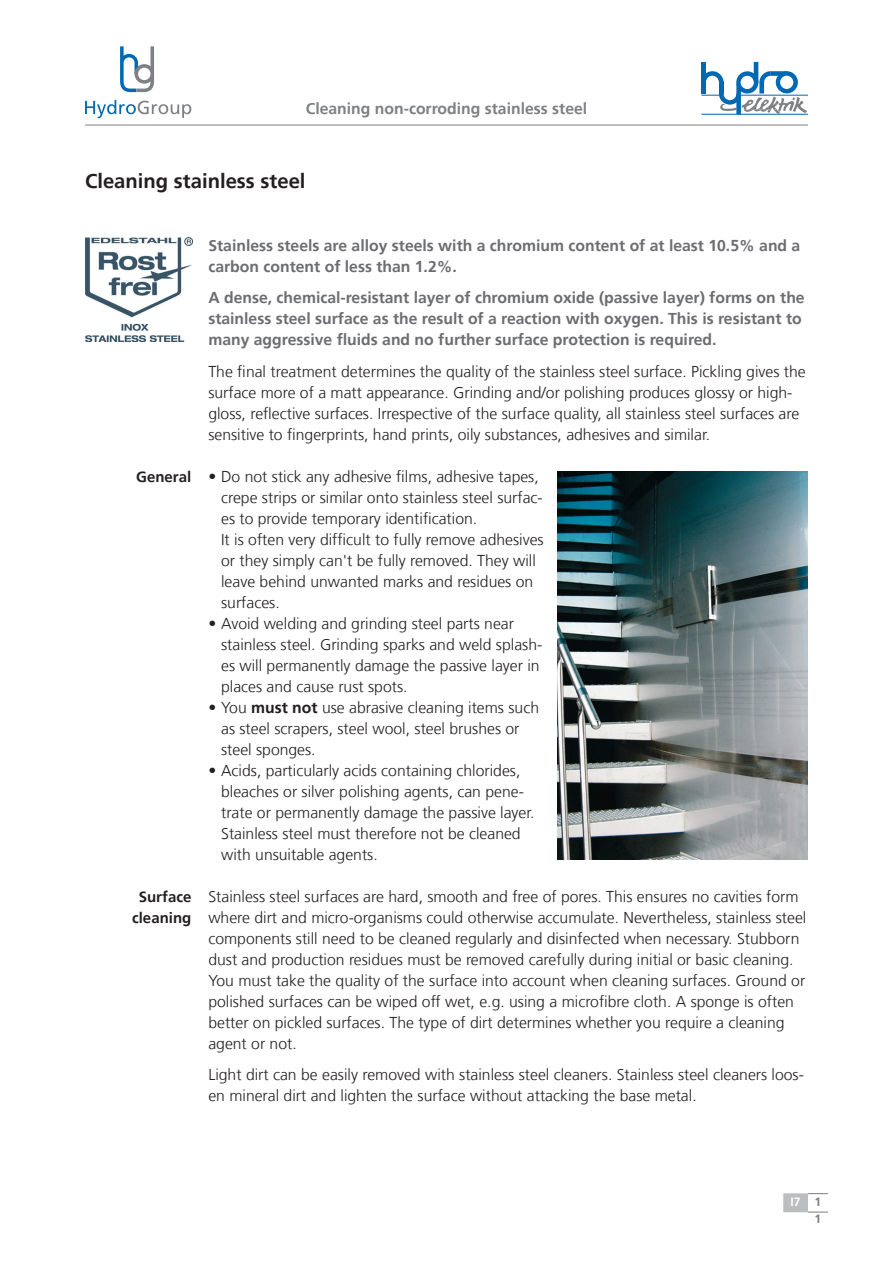
<style>
.page{position:relative;width:893px;height:1263px;background:#fff}
.page>*{position:absolute;margin:0;border:0;box-sizing:border-box;transform-origin:0 0}
.t1{font:700 20.25px "Frutiger";color:#231f20}
.t2{font:300 15.75px/21px "Frutiger";color:#231f20}
.t3{font:700 15.75px/21px "Frutiger";color:#6c6d70}
.t4{font:700 15.75px "Frutiger";color:#7e8083}
.t5{font:700 15px/21px "Frutiger";color:#231f20;text-align:center}
.t6{font:700 12px "Frutiger";color:#fff}
.t7{font:700 12px "Frutiger";color:#7e8083}
.s1{font-weight:700}
.s2{color:#7e8083}
</style>
<div class="page">
<svg style="left:85px;top:100px;width:106px;height:18px"></svg>
<svg style="left:120px;top:46px;width:34px;height:46px"></svg>
<div style="left:783px;top:1193px;width:25px;height:19px;background:#bcbdc0;border:2px solid #bcbdc0"></div>
<svg style="left:808px;top:1212px;width:20px;height:1px"></svg>
<svg style="left:808px;top:1193px;width:20px;height:1px"></svg>
<svg style="left:701px;top:62px;width:106px;height:52px"></svg>
<hr style="left:741px;top:95px;width:67px;height:1px;background:#0168b3">
<hr style="left:701px;top:114px;width:107px;height:1px;background:#0168b3">
<hr style="left:85px;top:125px;width:723px;height:1px;background:#7e8083">
<img style="left:558px;top:471px;width:250px;height:389px">
<img style="left:85px;top:237px;width:107px;height:105px">
<p class="t4" style="left:306px;top:99px;width:283px">Cleaning non-corroding stainless steel</p>
<p class="t1" style="left:85px;top:169px;width:222px">Cleaning stainless steel</p>
<p class="t5" style="left:136px;top:466px;width:57px">General</p>
<p class="t5" style="left:132px;top:886px;width:61px">Surface cleaning</p>
<p class="t3" style="left:208px;top:235px;width:593px">Stainless steels are alloy steels with a chromium content of at least 10.5% and a carbon content of less than 1.2%.</p>
<p class="t3" style="left:208px;top:287px;width:598px">A dense, chemical-resistant layer of chromium oxide (passive layer) forms on the stainless steel surface as the result of a reaction with oxygen. This is resistant to many aggressive fluids and no further surface protection is required.</p>
<p class="t2" style="left:208px;top:361px;width:599px">The final treatment determines the quality of the stainless steel surface. Pickling gives the surface more of a matt appearance. Grinding and/or polishing produces glossy or high&shy;gloss, reflective surfaces. Irrespective of the surface quality, all stainless steel surfaces are sensitive to fingerprints, hand prints, oily substances, adhesives and similar.</p>
<p class="t2" style="left:221px;top:466px;width:324px;text-indent:-13px">• Do not stick any adhesive films, adhesive tapes, crepe strips or similar onto stainless steel surfac&shy;es to provide temporary identification.<br>It is often very difficult to fully remove adhesives or they simply can't be fully removed. They will leave behind unwanted marks and residues on surfaces.</p>
<p class="t2" style="left:221px;top:613px;width:323px;text-indent:-13px">• Avoid welding and grinding steel parts near stainless steel. Grinding sparks and weld splash&shy;es will permanently damage the passive layer in places and cause rust spots.</p>
<p class="t2" style="left:221px;top:697px;width:319px;text-indent:-13px">• You <span class="s1">must not</span> use abrasive cleaning items such as steel scrapers, steel wool, steel brushes or steel sponges.</p>
<p class="t2" style="left:221px;top:760px;width:315px;text-indent:-13px">• Acids, particularly acids containing chlorides, bleaches or silver polishing agents, can pene&shy;trate or permanently damage the passive layer.<br>Stainless steel must therefore not be cleaned with unsuitable agents.</p>
<p class="t2" style="left:208px;top:886px;width:599px">Stainless steel surfaces are hard, smooth and free of pores. This ensures no cavities form where dirt and micro-organisms could otherwise accumulate. Nevertheless, stainless steel components still need to be cleaned regularly and disinfected when necessary. Stubborn dust and production residues must be removed carefully during initial or basic cleaning.<br>You must take the quality of the surface into account when cleaning surfaces. Ground or polished surfaces can be wiped off wet, e.g. using a microfibre cloth. A sponge is often better on pickled surfaces. The type of dirt determines whether you require a cleaning agent or not.</p>
<p class="t2" style="left:208px;top:1064px;width:597px">Light dirt can be easily removed with stainless steel cleaners. Stainless steel cleaners loos&shy;en mineral dirt and lighten the surface without attacking the base metal.</p>
<p class="t6" style="left:791px;top:1195px;width:32px">I7 <span class="s2">1</span></p>
<p class="t7" style="left:815px;top:1211px;width:8px">1</p>
</div>
